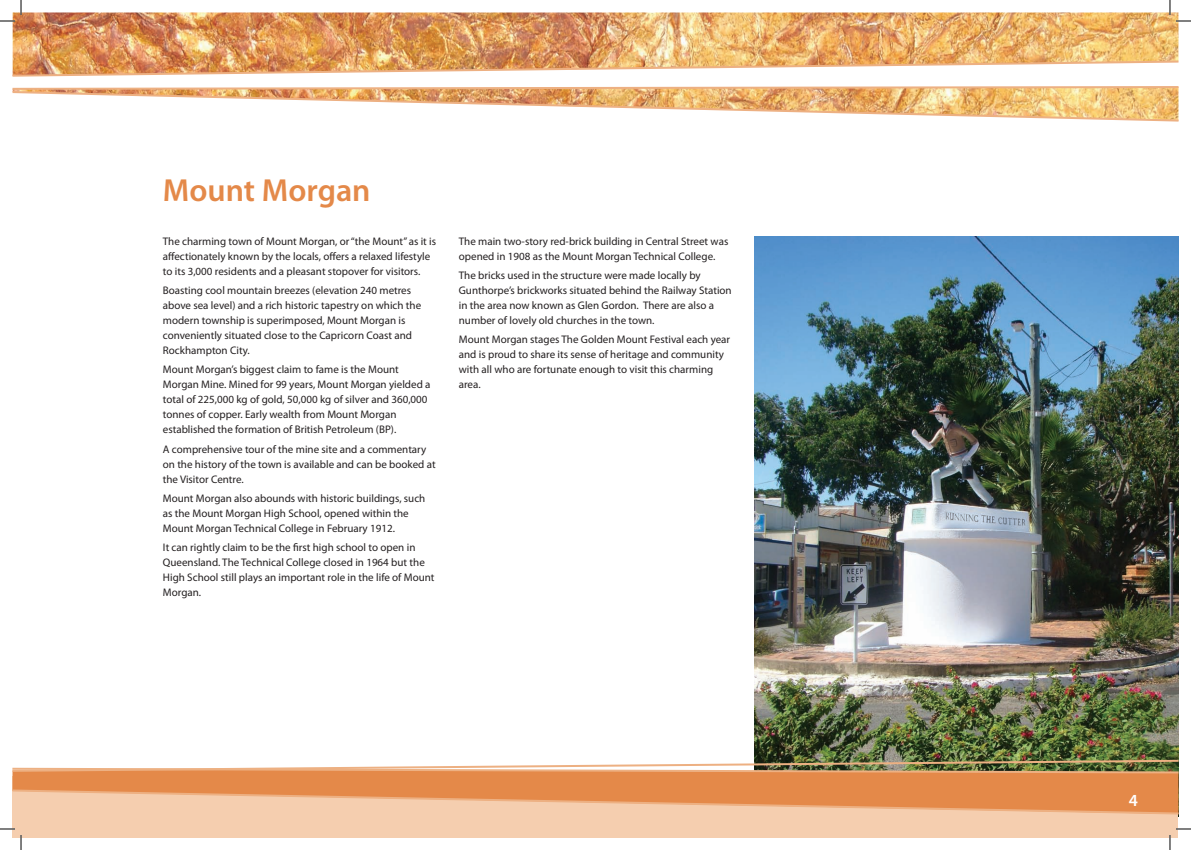
<style>
.page{position:relative;width:1191px;height:850px;background:#fff}
.page>*{position:absolute;margin:0;border:0;box-sizing:border-box;transform-origin:0 0}
.MM_Head{font:600 32px "Myriad Pro";color:#e48949}
.t1{font:600 17px "Myriad Pro";color:#fff}
.Body_txt{font:11px/15px "Myriad Pro";color:#231f20}
</style>
<div class="page">
<img style="left:754px;top:236px;width:424px;height:523px">
<div style="left:12px;top:776px;width:1166px;height:61px;background:#f5ceaf"></div>
<img style="left:13px;top:12px;width:1165px;height:48px">
<div style="left:12px;top:774px;width:1166px;height:14px;background:#e48949"></div>
<img style="left:12px;top:60px;width:1166px;height:17px">
<svg style="left:12px;top:788px;width:1166px;height:27px"></svg>
<img style="left:12px;top:759px;width:1166px;height:15px">
<svg style="left:12px;top:86px;width:1166px;height:36px"></svg>
<svg style="left:0;top:0;width:22px;height:22px"></svg>
<svg style="left:0;top:828px;width:22px;height:22px"></svg>
<svg style="left:1168px;top:0;width:22px;height:22px"></svg>
<svg style="left:1168px;top:828px;width:22px;height:22px"></svg>
<p class="MM_Head" style="left:163px;top:170px;width:209px">Mount Morgan</p>
<p class="Body_txt" style="left:163px;top:233px;width:275px">The charming town of Mount Morgan, or “the Mount” as it is affectionately known by the locals, offers a relaxed lifestyle to its 3,000 residents and a pleasant stopover for visitors.</p>
<p class="Body_txt" style="left:163px;top:283px;width:260px">Boasting cool mountain breezes (elevation 240 metres above sea level) and a rich historic tapestry on which the modern township is superimposed, Mount Morgan is conveniently situated close to the Capricorn Coast and Rockhampton City.</p>
<p class="Body_txt" style="left:163px;top:362px;width:269px">Mount Morgan’s biggest claim to fame is the Mount Morgan Mine. Mined for 99 years, Mount Morgan yielded a total of 225,000 kg of gold, 50,000 kg of silver and 360,000 tonnes of copper. Early wealth from Mount Morgan established the formation of British Petroleum (BP).</p>
<p class="Body_txt" style="left:163px;top:441px;width:274px">A comprehensive tour of the mine site and a commentary on the history of the town is available and can be booked at the Visitor Centre.</p>
<p class="Body_txt" style="left:163px;top:490px;width:264px">Mount Morgan also abounds with historic buildings, such as the Mount Morgan High School, opened within the<br>Mount Morgan Technical College in February 1912.</p>
<p class="Body_txt" style="left:163px;top:540px;width:273px">It can rightly claim to be the first high school to open in Queensland. The Technical College closed in 1964 but the High School still plays an important role in the life of Mount Morgan.</p>
<p class="Body_txt" style="left:458px;top:233px;width:271px">The main two-story red-brick building in Central Street was opened in 1908 as the Mount Morgan Technical College.</p>
<p class="Body_txt" style="left:458px;top:268px;width:274px">The bricks used in the structure were made locally by Gunthorpe’s brickworks situated behind the Railway Station in the area now known as Glen Gordon. There are also a number of lovely old churches in the town.</p>
<p class="Body_txt" style="left:458px;top:332px;width:273px">Mount Morgan stages The Golden Mount Festival each year and is proud to share its sense of heritage and community with all who are fortunate enough to visit this charming area.</p>
<h2 class="t1" style="left:1128px;top:790px;width:11px">4</h2>
</div>
